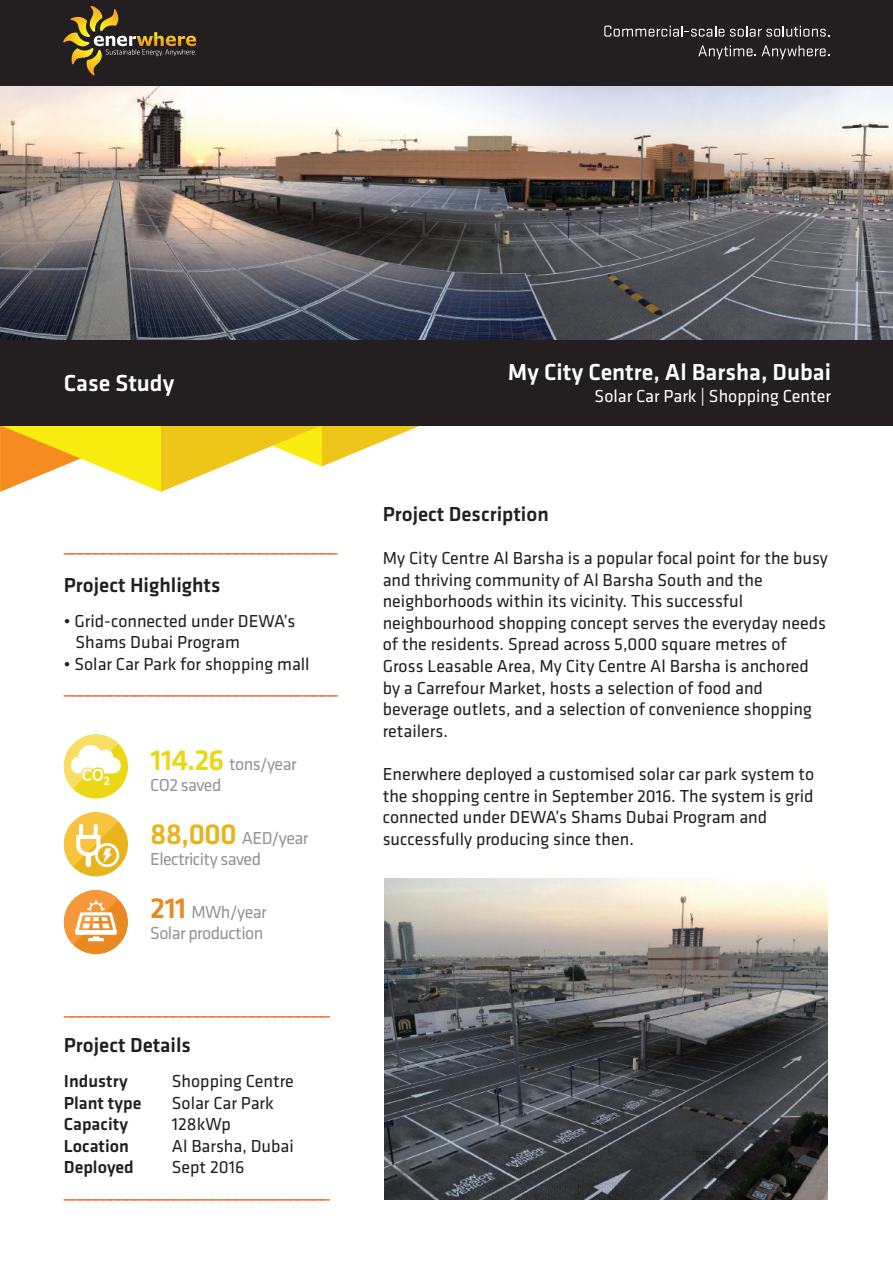
<style>
.page{position:relative;width:893px;height:1263px;background:#fff}
.page>*{position:absolute;margin:0;border:0;box-sizing:border-box;transform-origin:0 0}
.t1{font:500 24px "Klavika";color:#fff}
.t2{font:500 21px "Klavika";color:#f36421}
.t3{font:500 21px "Klavika";color:#231f20}
.t4{font:18px/21.6px "Klavika";color:#231f20}
.t5{font:18px/21px "Klavika";letter-spacing:-.03em;color:#939598}
.t6{font:500 18px "Klavika";color:#231f20}
.t7{font:18px "Klavika";color:#fff}
.s1{font-weight:500;font-size:30px;color:#ebd714}
.s2{font-weight:500;font-size:30px;color:#e9b31e}
.s3{font-weight:500;font-size:30px;color:#e88922}
</style>
<div class="page">
<svg style="left:0;top:425px;width:421px;height:67px"></svg>
<img style="left:0;top:85px;width:893px;height:255px">
<div style="left:0;top:0;width:893px;height:85px;background:#231f20"></div>
<div style="left:0;top:340px;width:893px;height:85px;background:#231f20"></div>
<svg style="left:604px;top:26px;width:120px;height:11px"></svg>
<svg style="left:730px;top:26px;width:99px;height:11px"></svg>
<svg style="left:698px;top:45px;width:58px;height:14px"></svg>
<svg style="left:762px;top:45px;width:67px;height:14px"></svg>
<svg style="left:63px;top:6px;width:134px;height:70px"></svg>
<div style="left:64px;top:734px;width:64px;height:64px;background:#ebd714;border-radius:50%"></div>
<svg style="left:64px;top:734px;width:57px;height:55px"></svg>
<div style="left:64px;top:812px;width:64px;height:64px;background:#e9b31e;border-radius:50%"></div>
<div style="left:64px;top:890px;width:64px;height:64px;background:#e88922;border-radius:50%"></div>
<svg style="left:64px;top:890px;width:54px;height:54px"></svg>
<svg style="left:64px;top:812px;width:56px;height:56px"></svg>
<img style="left:384px;top:879px;width:444px;height:320px">
<h1 class="t1" style="left:64px;top:370px;width:112px">Case Study</h1>
<p class="t2" style="left:64px;top:534px;width:276px">___________________________________</p>
<p class="t3" style="left:64px;top:573px;width:158px">Project Highlights</p>
<p class="t4" style="left:75px;top:610px;width:222px;text-indent:-12px">• Grid-connected under DEWA’s<br>Shams Dubai Program</p>
<p class="t4" style="left:64px;top:653px;width:247px">• Solar Car Park for shopping mall</p>
<p class="t2" style="left:64px;top:677px;width:276px">___________________________________</p>
<p class="t5" style="left:150px;top:754px;width:148px"><span class="s1">114.26</span> tons/year<br>CO2 saved</p>
<p class="t5" style="left:150px;top:828px;width:159px"><span class="s2">88,000</span> AED/year<br>Electricity saved</p>
<p class="t5" style="left:150px;top:902px;width:118px"><span class="s3">211</span> MWh/year<br>Solar production</p>
<p class="t2" style="left:64px;top:998px;width:268px">__________________________________</p>
<p class="t3" style="left:64px;top:1033px;width:129px">Project Details</p>
<p class="t6" style="left:64px;top:1071px;width:65px">Industry</p>
<p class="t4" style="left:172px;top:1070px;width:124px">Shopping Centre</p>
<p class="t6" style="left:64px;top:1093px;width:79px">Plant type</p>
<p class="t4" style="left:172px;top:1092px;width:103px">Solar Car Park</p>
<p class="t6" style="left:64px;top:1114px;width:66px">Capacity</p>
<p class="t4" style="left:172px;top:1114px;width:60px">128kWp</p>
<p class="t6" style="left:64px;top:1136px;width:67px">Location</p>
<p class="t4" style="left:172px;top:1135px;width:123px">Al Barsha, Dubai</p>
<p class="t6" style="left:64px;top:1158px;width:71px">Deployed</p>
<p class="t4" style="left:172px;top:1157px;width:74px">Sept 2016</p>
<p class="t2" style="left:64px;top:1180px;width:268px">__________________________________</p>
<h1 class="t1" style="left:508px;top:359px;width:324px">My City Centre, Al Barsha, Dubai</h1>
<p class="t7" style="left:595px;top:386px;width:238px">Solar Car Park | Shopping Center</p>
<p class="t3" style="left:383px;top:502px;width:168px">Project Description</p>
<p class="t4" style="left:383px;top:547px;width:447px">My City Centre Al Barsha is a popular focal point for the busy and thriving community of Al Barsha South and the neighborhoods within its vicinity. This successful neighbourhood shopping concept serves the everyday needs of the residents. Spread across 5,000 square metres of Gross Leasable Area, My City Centre Al Barsha is anchored by a Carrefour Market, hosts a selection of food and beverage outlets, and a selection of convenience shopping retailers.</p>
<p class="t4" style="left:383px;top:763px;width:433px">Enerwhere deployed a customised solar car park system to the shopping centre in September 2016. The system is grid connected under DEWA’s Shams Dubai Program and successfully producing since then.</p>
</div>
